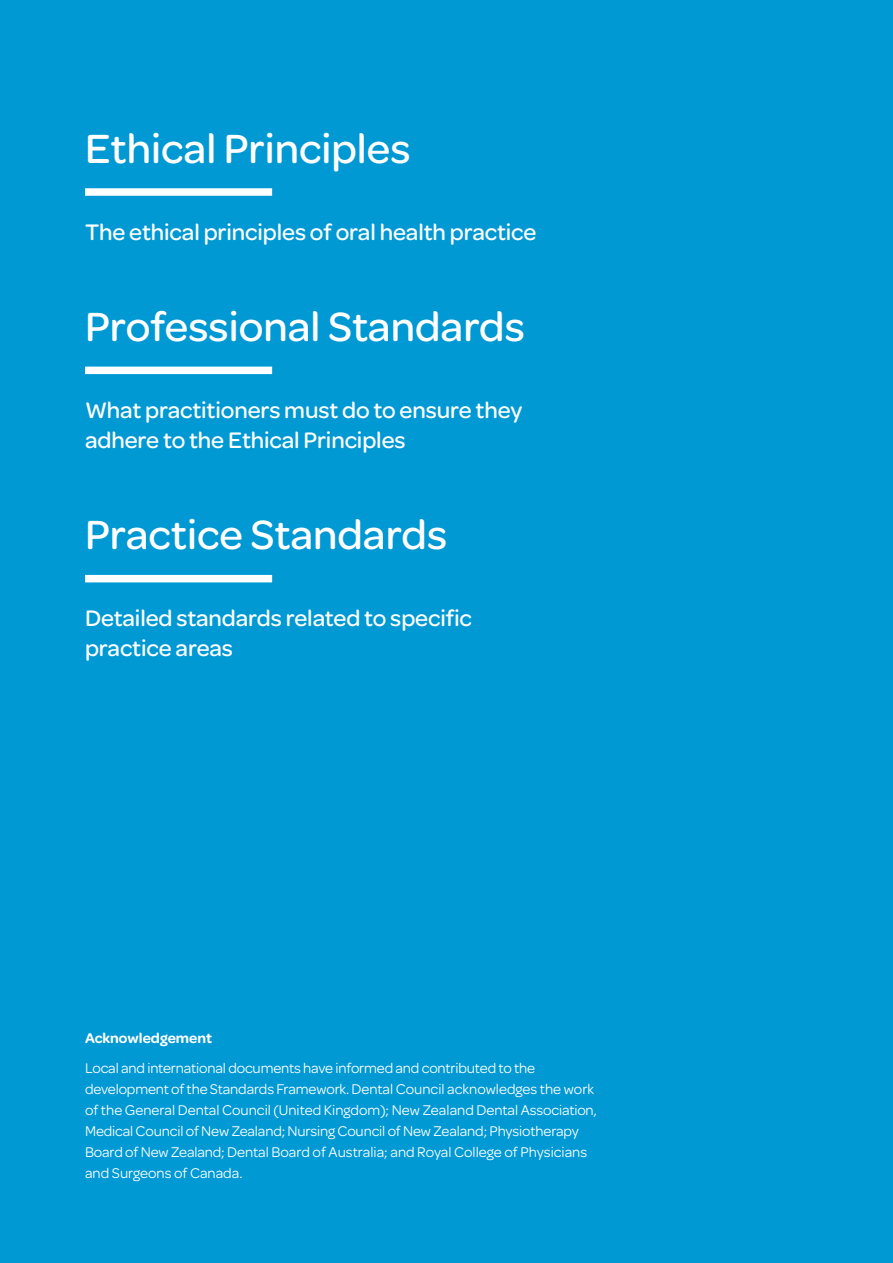
<style>
.page{position:relative;width:893px;height:1263px;background:#0099d4}
.page>*{position:absolute;margin:0;border:0;box-sizing:border-box;transform-origin:0 0}
.h1_-_white{font:500 43.5px "Omnes";color:#fff}
.Intro_-_white{font:500 24px/30px "Omnes";letter-spacing:-.005em;color:#fff}
.Footnote_-_Omnes{font:15px/21px "Omnes";letter-spacing:-.01em;color:#fff}
.Footnote_-_Omnes-2{font:600 15px "Omnes";color:#fff}
</style>
<div class="page">
<div style="left:85px;top:188px;width:187px;height:8px;background:#fff"></div>
<div style="left:85px;top:367px;width:187px;height:7px;background:#fff"></div>
<div style="left:85px;top:575px;width:187px;height:7px;background:#fff"></div>
<p class="h1_-_white" style="left:85px;top:118px;width:327px">Ethical Principles</p>
<p class="Intro_-_white" style="left:85px;top:215px;width:453px">The ethical principles of oral health practice</p>
<p class="h1_-_white" style="left:85px;top:296px;width:441px">Professional Standards</p>
<p class="Intro_-_white" style="left:85px;top:394px;width:439px">What practitioners must do to ensure they adhere to the Ethical Principles</p>
<p class="h1_-_white" style="left:85px;top:505px;width:364px">Practice Standards</p>
<p class="Intro_-_white" style="left:85px;top:602px;width:388px">Detailed standards related to specific practice areas</p>
<p class="Footnote_-_Omnes-2" style="left:85px;top:1028px;width:129px">Acknowledgement</p>
<p class="Footnote_-_Omnes" style="left:85px;top:1056px;width:513px">Local and international documents have informed and contributed to the development of the Standards Framework. Dental Council acknowledges the work of the General Dental Council (United Kingdom); New Zealand Dental Association, Medical Council of New Zealand; Nursing Council of New Zealand; Physiotherapy Board of New Zealand; Dental Board of Australia; and Royal College of Physicians and Surgeons of Canada.</p>
</div>
